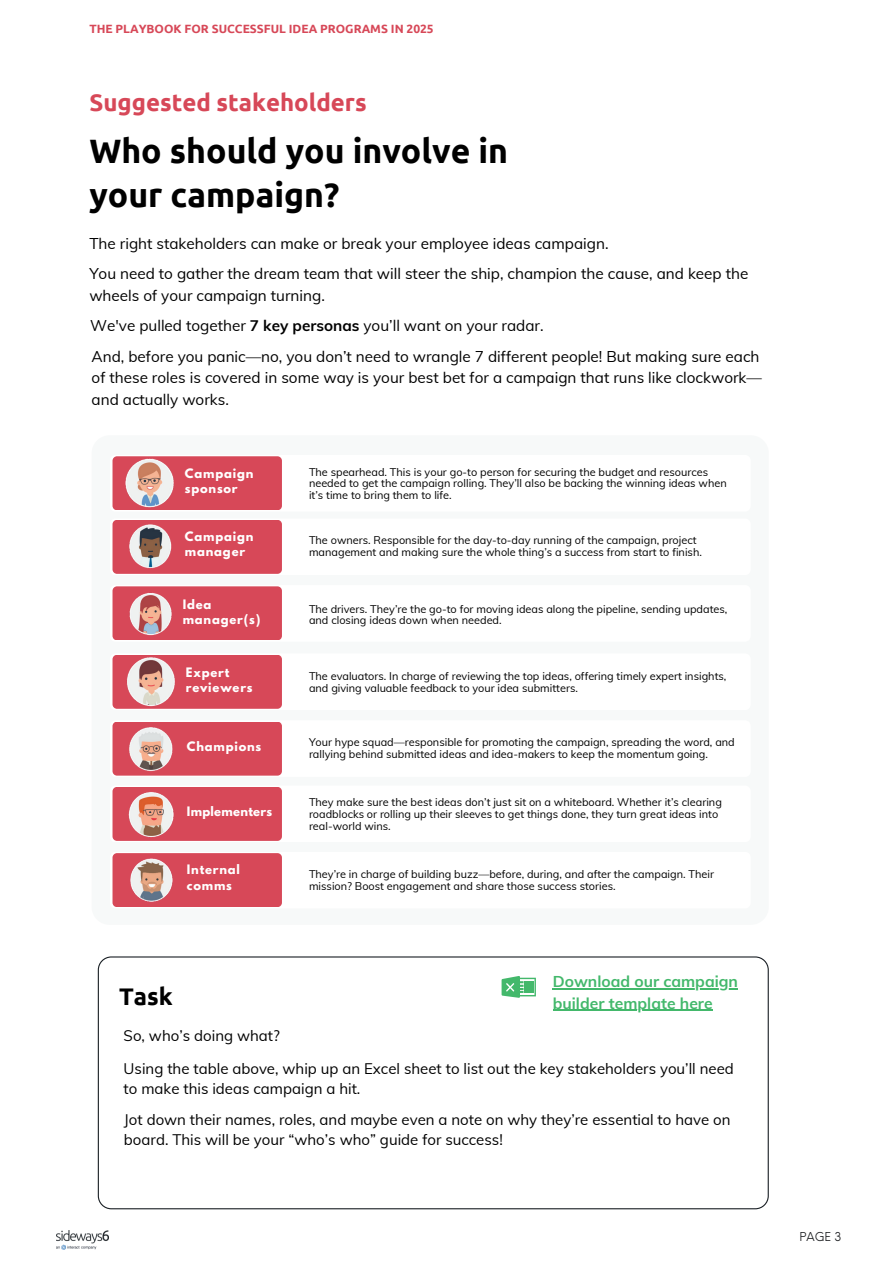
<style>
.page{position:relative;width:894px;height:1264px;background:#fff}
.page>*{position:absolute;margin:0;border:0;box-sizing:border-box;transform-origin:0 0}
.t1{font:700 33.75px/43.8px "Ubuntu";color:#000}
.t2{font:700 24px "Ubuntu";color:#d74858}
.t3{font:700 24px "Ubuntu";color:#000}
.t4{font:700 15.75px/21.3px "Muli";color:#43b86b}
.t5{font:15.3px/30.8px "Muli";color:#000}
.t6{font:15px/20.2px "Muli";color:#000}
.t7{font:700 12px "Ubuntu";color:#d74858}
.t8{font:12px "Neue Einstellung";color:#17191c}
.t9{font:700 11.55px/15.5px "League Spartan";letter-spacing:.07em;color:#fff}
.t10{font:700 11.55px "League Spartan";letter-spacing:.025em;color:#fff}
.t11{font:10.95px/11.9px "Muli";color:#000}
.s1{font-weight:700}
</style>
<div class="page">
<img style="left:57px;top:1230px;width:51px;height:19px">
<div style="left:92px;top:435px;width:676px;height:489px;background:#f1f4f4;border-radius:18px"></div>
<div style="left:110px;top:455px;width:640px;height:56px;background:#fff"></div>
<div style="left:112px;top:456px;width:170px;height:54px;background:#d74858;border-radius:4px"></div>
<img style="left:112px;top:455px;width:70px;height:56px;border-radius:3px">
<div style="left:110px;top:519px;width:640px;height:56px;background:#fff"></div>
<div style="left:112px;top:520px;width:170px;height:54px;background:#d74858;border-radius:4px"></div>
<img style="left:118px;top:518px;width:67px;height:57px;border-radius:6px">
<div style="left:110px;top:654px;width:640px;height:56px;background:#fff"></div>
<div style="left:112px;top:654px;width:170px;height:54px;background:#d74858;border-radius:4px"></div>
<img style="left:116px;top:649px;width:71px;height:64px;border-radius:6px">
<div style="left:110px;top:720px;width:640px;height:57px;background:#fff"></div>
<div style="left:112px;top:721px;width:170px;height:54px;background:#d74858;border-radius:4px"></div>
<img style="left:120px;top:721px;width:63px;height:55px;border-radius:6px">
<div style="left:110px;top:786px;width:640px;height:56px;background:#fff"></div>
<div style="left:112px;top:787px;width:170px;height:53px;background:#d74858;border-radius:4px"></div>
<img style="left:119px;top:786px;width:60px;height:55px;border-radius:6px">
<div style="left:110px;top:852px;width:640px;height:56px;background:#fff"></div>
<div style="left:112px;top:853px;width:170px;height:54px;background:#d74858;border-radius:4px"></div>
<img style="left:120px;top:851px;width:63px;height:60px;border-radius:6px">
<div style="left:110px;top:585px;width:640px;height:56px;background:#fff"></div>
<div style="left:112px;top:586px;width:170px;height:54px;background:#d74858;border-radius:4px"></div>
<img style="left:117px;top:583px;width:69px;height:60px;border-radius:6px">
<svg style="left:98px;top:956px;width:670px;height:253px"></svg>
<svg style="left:501px;top:975px;width:34px;height:22px"></svg>
<hr style="left:552px;top:988px;width:185px;height:1px;background:#43b86b">
<hr style="left:552px;top:1009px;width:160px;height:1px;background:#43b86b">
<p class="t7" style="left:89px;top:21px;width:346px">THE PLAYBOOK FOR SUCCESSFUL IDEA PROGRAMS IN 2025</p>
<h2 class="t2" style="left:89px;top:88px;width:279px">Suggested stakeholders</h2>
<h1 class="t1" style="left:89px;top:128px;width:420px">Who should you involve in your campaign?</h1>
<h3 class="t5" style="left:89px;top:228px;width:660px;line-height:30.2px">The right stakeholders can make or break your employee ideas campaign.<br>You need to gather the dream team that will steer the ship, champion the cause, and keep the</h3>
<h3 class="t5" style="left:89px;top:279px;width:671px">wheels of your campaign turning.<br>We've pulled together <span class="s1">7 key personas</span> you’ll want on your radar.<br>And, before you panic—no, you don’t need to wrangle 7 different people! But making sure each</h3>
<h3 class="t5" style="left:92px;top:366px;width:671px;line-height:21.3px">of these roles is covered in some way is your best bet for a campaign that runs like clockwork— and actually works.</h3>
<p class="t9" style="left:185px;top:465px;width:70px">Campaign sponsor</p>
<p class="t9" style="left:185px;top:528px;width:70px">Campaign manager</p>
<p class="t9" style="left:183px;top:596px;width:79px">Idea manager(s)</p>
<p class="t9" style="left:186px;top:664px;width:68px">Expert reviewers</p>
<p class="t9" style="left:187px;top:738px;width:76px">Champions</p>
<p class="t10" style="left:187px;top:802px;width:87px">Implementers</p>
<p class="t9" style="left:187px;top:861px;width:55px">Internal comms</p>
<h2 class="t3" style="left:119px;top:982px;width:55px">Task</h2>
<p class="t11" style="left:309px;top:465px;width:419px">The spearhead. This is your go-to person for securing the budget and resources needed to get the campaign rolling. They’ll also be backing the winning ideas when it’s time to bring them to life.</p>
<p class="t11" style="left:309px;top:533px;width:394px">The owners. Responsible for the day-to-day running of the campaign, project management and making sure the whole thing’s a success from start to finish.</p>
<p class="t11" style="left:309px;top:602px;width:420px">The drivers. They’re the go-to for moving ideas along the pipeline, sending updates, and closing ideas down when needed.</p>
<p class="t11" style="left:309px;top:670px;width:419px">The evaluators. In charge of reviewing the top ideas, offering timely expert insights, and giving valuable feedback to your idea submitters.</p>
<p class="t11" style="left:309px;top:735px;width:427px">Your hype squad—responsible for promoting the campaign, spreading the word, and rallying behind submitted ideas and idea-makers to keep the momentum going.</p>
<p class="t11" style="left:309px;top:795px;width:414px">They make sure the best ideas don’t just sit on a whiteboard. Whether it’s clearing roadblocks or rolling up their sleeves to get things done, they turn great ideas into real-world wins.</p>
<p class="t11" style="left:309px;top:867px;width:406px">They’re in charge of building buzz—before, during, and after the campaign. Their mission? Boost engagement and share those success stories.</p>
<h3 class="t4" style="left:552px;top:970px;width:187px">Download our campaign builder template here</h3>
<h3 class="t6" style="left:124px;top:1024px;width:158px">So, who’s doing what?</h3>
<h3 class="t6" style="left:124px;top:1057px;width:611px">Using the table above, whip up an Excel sheet to list out the key stakeholders you’ll need to make this ideas campaign a hit.</h3>
<h3 class="t6" style="left:124px;top:1108px;width:608px">Jot down their names, roles, and maybe even a note on why they’re essential to have on board. This will be your “who’s who” guide for success!</h3>
<p class="t8" style="left:799px;top:1225px;width:43px">PAGE 3</p>
</div>
